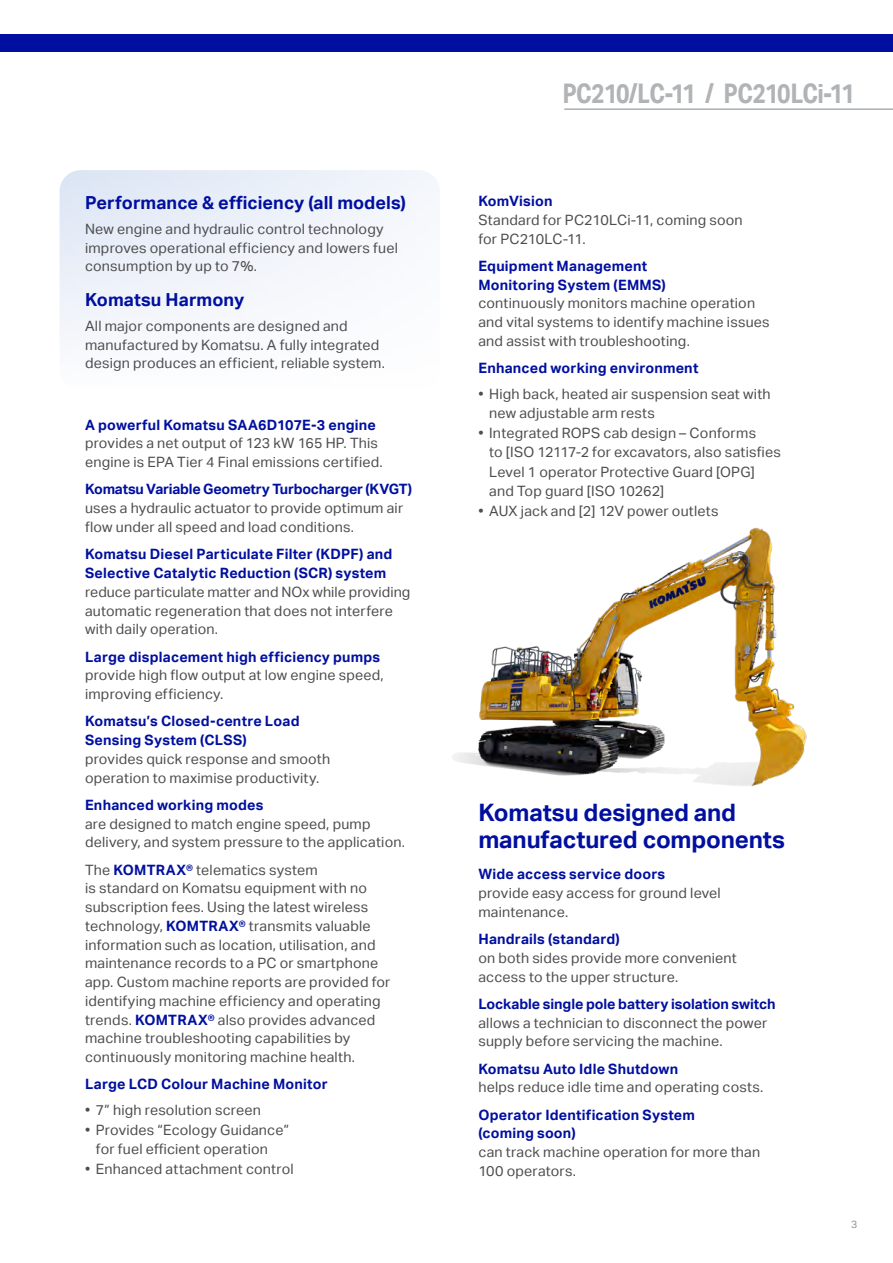
<style>
.page{position:relative;width:893px;height:1263px;background:#fff}
.page>*{position:absolute;margin:0;border:0;box-sizing:border-box;transform-origin:0 0}
.t1{font:700 27px "Aktiv Grotesk Cd";letter-spacing:-.025em;color:#b1b4b6}
.Blue_Heading{font:700 24px/27px "Aktiv Grotesk";letter-spacing:-.005em;color:#000f9f}
.Blue_Subhead{font:700 18px "Aktiv Grotesk";letter-spacing:.005em;color:#000f9f}
.BT_Bodytext{font:14.25px/18.8px "Aktiv Grotesk";letter-spacing:.015em;color:#4d4d4f}
.BT_Bodytext-2{font:700 14.25px "Aktiv Grotesk";letter-spacing:.015em;color:#000f9f}
.t2{font:10.5px "Aktiv Grotesk";color:#939598}
.s1{font-weight:700;color:#000f9f}
</style>
<div class="page">
<img style="left:452px;top:527px;width:355px;height:260px">
<div style="left:0;top:34px;width:893px;height:17px;background:#000f9f"></div>
<div style="left:60px;top:170px;width:380px;height:221px;background:linear-gradient(to bottom,#e7edf8,#fefefe);border-radius:21px"></div>
<hr style="left:564px;top:108px;width:329px;height:2px;background:#acaeb1">
<p class="Blue_Subhead" style="left:85px;top:192px;width:322px">Performance &amp; efficiency (all models)</p>
<p class="BT_Bodytext" style="left:85px;top:220px;width:314px">New engine and hydraulic control technology improves operational efficiency and lowers fuel consumption by up to 7%.</p>
<p class="Blue_Subhead" style="left:85px;top:289px;width:161px">Komatsu Harmony</p>
<p class="BT_Bodytext" style="left:85px;top:317px;width:302px">All major components are designed and manufactured by Komatsu. A fully integrated design produces an efficient, reliable system.</p>
<p class="BT_Bodytext" style="left:85px;top:415px;width:299px"><span class="s1">A powerful Komatsu SAA6D107E-3 engine </span>provides a net output of 123 kW 165 HP. This engine is EPA Tier 4 Final emissions certified.</p>
<p class="BT_Bodytext" style="left:85px;top:480px;width:329px"><span class="s1">Komatsu Variable Geometry Turbocharger (KVGT) </span>uses a hydraulic actuator to provide optimum air flow under all speed and load conditions.</p>
<p class="BT_Bodytext" style="left:85px;top:545px;width:327px"><span class="s1">Komatsu Diesel Particulate Filter (KDPF) and Selective Catalytic Reduction (SCR) system </span>reduce particulate matter and NOx while providing automatic regeneration that does not interfere with daily operation.</p>
<p class="BT_Bodytext" style="left:85px;top:647px;width:300px"><span class="s1">Large displacement high efficiency pumps </span>provide high flow output at low engine speed, improving efficiency.</p>
<p class="BT_Bodytext" style="left:85px;top:712px;width:247px"><span class="s1">Komatsu’s Closed-centre Load<br>Sensing System (CLSS)<br></span>provides quick response and smooth operation to maximise productivity.</p>
<p class="BT_Bodytext" style="left:85px;top:795px;width:321px"><span class="s1">Enhanced working modes<br></span>are designed to match engine speed, pump delivery, and system pressure to the application.</p>
<p class="BT_Bodytext" style="left:85px;top:860px;width:307px">The <span class="s1">KOMTRAX®</span> telematics system<br>is standard on Komatsu equipment with no subscription fees. Using the latest wireless technology, <span class="s1">KOMTRAX®</span> transmits valuable information such as location, utilisation, and maintenance records to a PC or smartphone app. Custom machine reports are provided for identifying machine efficiency and operating trends. <span class="s1">KOMTRAX®</span> also provides advanced machine troubleshooting capabilities by continuously monitoring machine health.</p>
<p class="BT_Bodytext-2" style="left:85px;top:1076px;width:244px">Large LCD Colour Machine Monitor</p>
<p class="BT_Bodytext" style="left:85px;top:1101px;width:177px">• 7” high resolution screen</p>
<p class="BT_Bodytext" style="left:96px;top:1120px;width:195px;line-height:19.5px;text-indent:-11px">• Provides “Ecology Guidance” for fuel efficient operation</p>
<p class="BT_Bodytext" style="left:85px;top:1159px;width:210px">• Enhanced attachment control</p>
<h1 class="t1" style="left:562px;top:76px;width:294px">PC210/LC-11 / PC210LCi-11</h1>
<p class="BT_Bodytext" style="left:478px;top:192px;width:266px"><span class="s1">KomVision<br></span>Standard for PC210LCi-11, coming soon for PC210LC-11.</p>
<p class="BT_Bodytext" style="left:478px;top:257px;width:293px"><span class="s1">Equipment Management<br>Monitoring System (EMMS)<br></span>continuously monitors machine operation and vital systems to identify machine issues and assist with troubleshooting.</p>
<p class="BT_Bodytext-2" style="left:478px;top:360px;width:222px">Enhanced working environment</p>
<p class="BT_Bodytext" style="left:489px;top:384px;width:283px;line-height:19.5px;text-indent:-11px">• High back, heated air suspension seat with new adjustable arm rests</p>
<p class="BT_Bodytext" style="left:489px;top:423px;width:293px;line-height:19.5px;text-indent:-11px">• Integrated ROPS cab design – Conforms<br>to [ISO 12117-2 for excavators, also satisfies Level 1 operator Protective Guard [OPG] and Top guard [ISO 10262]</p>
<p class="BT_Bodytext" style="left:478px;top:502px;width:242px">• AUX jack and [2] 12V power outlets</p>
<p class="Blue_Heading" style="left:478px;top:799px;width:308px">Komatsu designed and manufactured components</p>
<p class="BT_Bodytext" style="left:478px;top:865px;width:244px"><span class="s1">Wide access service doors<br></span>provide easy access for ground level maintenance.</p>
<p class="BT_Bodytext" style="left:478px;top:930px;width:260px"><span class="s1">Handrails (standard)<br></span>on both sides provide more convenient access to the upper structure.</p>
<p class="BT_Bodytext" style="left:478px;top:994px;width:299px"><span class="s1">Lockable single pole battery isolation switch </span>allows a technician to disconnect the power supply before servicing the machine.</p>
<p class="BT_Bodytext" style="left:478px;top:1059px;width:287px"><span class="s1">Komatsu Auto Idle Shutdown<br></span>helps reduce idle time and operating costs.</p>
<p class="BT_Bodytext" style="left:478px;top:1105px;width:283px"><span class="s1">Operator Identification System<br>(coming soon)<br></span>can track machine operation for more than<br>100 operators.</p>
<p class="t2" style="left:851px;top:1218px;width:8px">3</p>
</div>
